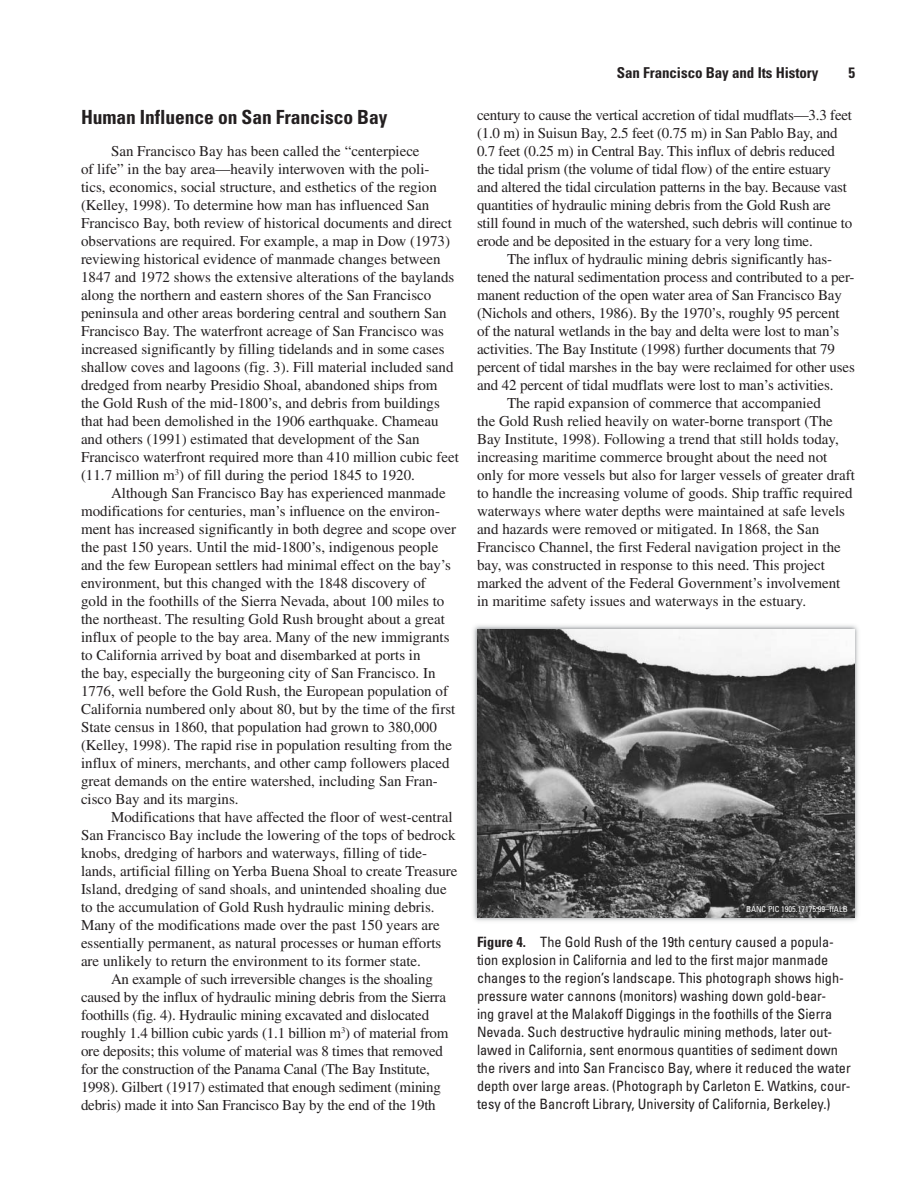
<style>
.page{position:relative;width:918px;height:1188px;background:#fff}
.page>*{position:absolute;margin:0;border:0;box-sizing:border-box;transform-origin:0 0}
.t1{font:700 condensed 19.5px "Univers";letter-spacing:-.005em;color:#231f20}
.t2{font:15px/18px "Times";color:#231f20}
.t3{font:700 condensed 15px "Univers";letter-spacing:-.005em;color:#231f20}
.t4{font:condensed 14.25px/18px "Univers";color:#231f20}
.t5{font:condensed 8.25px "Univers";color:#fff}
.s1{font-weight:700}
</style>
<div class="page">
<img style="left:473px;top:625px;width:385px;height:296px">
<img style="left:477px;top:630px;width:378px;height:288px">
<h1 class="t1" style="left:81px;top:109px;width:308px">Human Influence on San Francisco Bay</h1>
<p class="t2" style="left:81px;top:143px;width:380px;text-indent:30px">San Francisco Bay has been called the “centerpiece<br>of life” in the bay area—heavily interwoven with the poli-<br>tics, economics, social structure, and esthetics of the region (Kelley, 1998). To determine how man has influenced San Francisco Bay, both review of historical documents and direct observations are required. For example, a map in Dow (1973) reviewing historical evidence of manmade changes between 1847 and 1972 shows the extensive alterations of the baylands along the northern and eastern shores of the San Francisco peninsula and other areas bordering central and southern San Francisco Bay. The waterfront acreage of San Francisco was increased significantly by filling tidelands and in some cases shallow coves and lagoons (fig. 3). Fill material included sand dredged from nearby Presidio Shoal, abandoned ships from the Gold Rush of the mid-1800’s, and debris from buildings that had been demolished in the 1906 earthquake. Chameau and others (1991) estimated that development of the San Francisco waterfront required more than 410 million cubic feet (11.7 million m<sup>3</sup>) of fill during the period 1845 to 1920.</p>
<p class="t2" style="left:81px;top:485px;width:377px;text-indent:30px">Although San Francisco Bay has experienced manmade modifications for centuries, man’s influence on the environ&shy;ment has increased significantly in both degree and scope over the past 150 years. Until the mid-1800’s, indigenous people and the few European settlers had minimal effect on the bay’s environment, but this changed with the 1848 discovery of gold in the foothills of the Sierra Nevada, about 100 miles to the northeast. The resulting Gold Rush brought about a great influx of people to the bay area. Many of the new immigrants to California arrived by boat and disembarked at ports in<br>the bay, especially the burgeoning city of San Francisco. In 1776, well before the Gold Rush, the European population of California numbered only about 80, but by the time of the first State census in 1860, that population had grown to 380,000 (Kelley, 1998). The rapid rise in population resulting from the influx of miners, merchants, and other camp followers placed great demands on the entire watershed, including San Fran&shy;cisco Bay and its margins.</p>
<p class="t2" style="left:111px;top:809px;width:343px">Modifications that have affected the floor of west-central</p>
<p class="t2" style="left:81px;top:827px;width:376px">San Francisco Bay include the lowering of the tops of bedrock</p>
<p class="t2" style="left:81px;top:845px;width:348px">knobs, dredging of harbors and waterways, filling of tide-</p>
<p class="t2" style="left:81px;top:863px;width:378px">lands, artificial filling on Yerba Buena Shoal to create Treasure</p>
<p class="t2" style="left:81px;top:881px;width:367px">Island, dredging of sand shoals, and unintended shoaling due</p>
<p class="t2" style="left:81px;top:899px;width:355px">to the accumulation of Gold Rush hydraulic mining debris.</p>
<p class="t2" style="left:81px;top:917px;width:360px">Many of the modifications made over the past 150 years are</p>
<p class="t2" style="left:81px;top:935px;width:362px">essentially permanent, as natural processes or human efforts</p>
<p class="t2" style="left:81px;top:953px;width:342px">are unlikely to return the environment to its former state.</p>
<p class="t2" style="left:111px;top:971px;width:323px">An example of such irreversible changes is the shoaling</p>
<p class="t2" style="left:81px;top:989px;width:367px">caused by the influx of hydraulic mining debris from the Sierra</p>
<p class="t2" style="left:81px;top:1007px;width:350px">foothills (fig. 4). Hydraulic mining excavated and dislocated</p>
<p class="t2" style="left:81px;top:1025px;width:369px">roughly 1.4 billion cubic yards (1.1 billion m<sup>3</sup>) of material from</p>
<p class="t2" style="left:81px;top:1043px;width:364px">ore deposits; this volume of material was 8 times that removed</p>
<p class="t2" style="left:81px;top:1061px;width:350px">for the construction of the Panama Canal (The Bay Institute,</p>
<p class="t2" style="left:81px;top:1079px;width:362px">1998). Gilbert (1917) estimated that enough sediment (mining</p>
<p class="t2" style="left:81px;top:1097px;width:356px">debris) made it into San Francisco Bay by the end of the 19th</p>
<p class="t3" style="left:617px;top:67px;width:203px">San Francisco Bay and Its History</p>
<p class="t3" style="left:848px;top:67px;width:8px">5</p>
<p class="t2" style="left:477px;top:107px;width:377px">century to cause the vertical accretion of tidal mudflats—3.3 feet (1.0 m) in Suisun Bay, 2.5 feet (0.75 m) in San Pablo Bay, and 0.7 feet (0.25 m) in Central Bay. This influx of debris reduced the tidal prism (the volume of tidal flow) of the entire estuary and altered the tidal circulation patterns in the bay. Because vast quantities of hydraulic mining debris from the Gold Rush are still found in much of the watershed, such debris will continue to erode and be deposited in the estuary for a very long time.</p>
<p class="t2" style="left:507px;top:251px;width:327px">The influx of hydraulic mining debris significantly has-</p>
<p class="t2" style="left:477px;top:269px;width:379px">tened the natural sedimentation process and contributed to a per-</p>
<p class="t2" style="left:477px;top:287px;width:366px">manent reduction of the open water area of San Francisco Bay</p>
<p class="t2" style="left:477px;top:305px;width:364px">(Nichols and others, 1986). By the 1970’s, roughly 95 percent</p>
<p class="t2" style="left:477px;top:323px;width:364px">of the natural wetlands in the bay and delta were lost to man’s</p>
<p class="t2" style="left:477px;top:341px;width:360px">activities. The Bay Institute (1998) further documents that 79</p>
<p class="t2" style="left:477px;top:359px;width:379px">percent of tidal marshes in the bay were reclaimed for other uses</p>
<p class="t2" style="left:477px;top:377px;width:358px">and 42 percent of tidal mudflats were lost to man’s activities.</p>
<p class="t2" style="left:507px;top:395px;width:315px">The rapid expansion of commerce that accompanied</p>
<p class="t2" style="left:477px;top:413px;width:357px">the Gold Rush relied heavily on water-borne transport (The</p>
<p class="t2" style="left:477px;top:431px;width:363px">Bay Institute, 1998). Following a trend that still holds today,</p>
<p class="t2" style="left:477px;top:449px;width:352px">increasing maritime commerce brought about the need not</p>
<p class="t2" style="left:477px;top:467px;width:380px">only for more vessels but also for larger vessels of greater draft</p>
<p class="t2" style="left:477px;top:485px;width:377px">to handle the increasing volume of goods. Ship traffic required</p>
<p class="t2" style="left:477px;top:503px;width:370px">waterways where water depths were maintained at safe levels</p>
<p class="t2" style="left:477px;top:521px;width:344px">and hazards were removed or mitigated. In 1868, the San</p>
<p class="t2" style="left:477px;top:539px;width:365px">Francisco Channel, the first Federal navigation project in the</p>
<p class="t2" style="left:477px;top:557px;width:350px">bay, was constructed in response to this need. This project</p>
<p class="t2" style="left:477px;top:575px;width:365px">marked the advent of the Federal Government’s involvement</p>
<p class="t2" style="left:477px;top:593px;width:331px">in maritime safety issues and waterways in the estuary.</p>
<p class="t5" style="left:746px;top:906px;width:103px">BANC PIC 1905.17175:99–ffALB</p>
<p class="t4" style="left:477px;top:935px;width:375px"><span class="s1">Figure 4.</span> The Gold Rush of the 19th century caused a popula&shy;tion explosion in California and led to the first major manmade changes to the region’s landscape. This photograph shows high&shy;pressure water cannons (monitors) washing down gold-bear-<br>ing gravel at the Malakoff Diggings in the foothills of the Sierra Nevada. Such destructive hydraulic mining methods, later out&shy;lawed in California, sent enormous quantities of sediment down the rivers and into San Francisco Bay, where it reduced the water depth over large areas. (Photograph by Carleton E. Watkins, cour&shy;tesy of the Bancroft Library, University of California, Berkeley.)</p>
</div>
